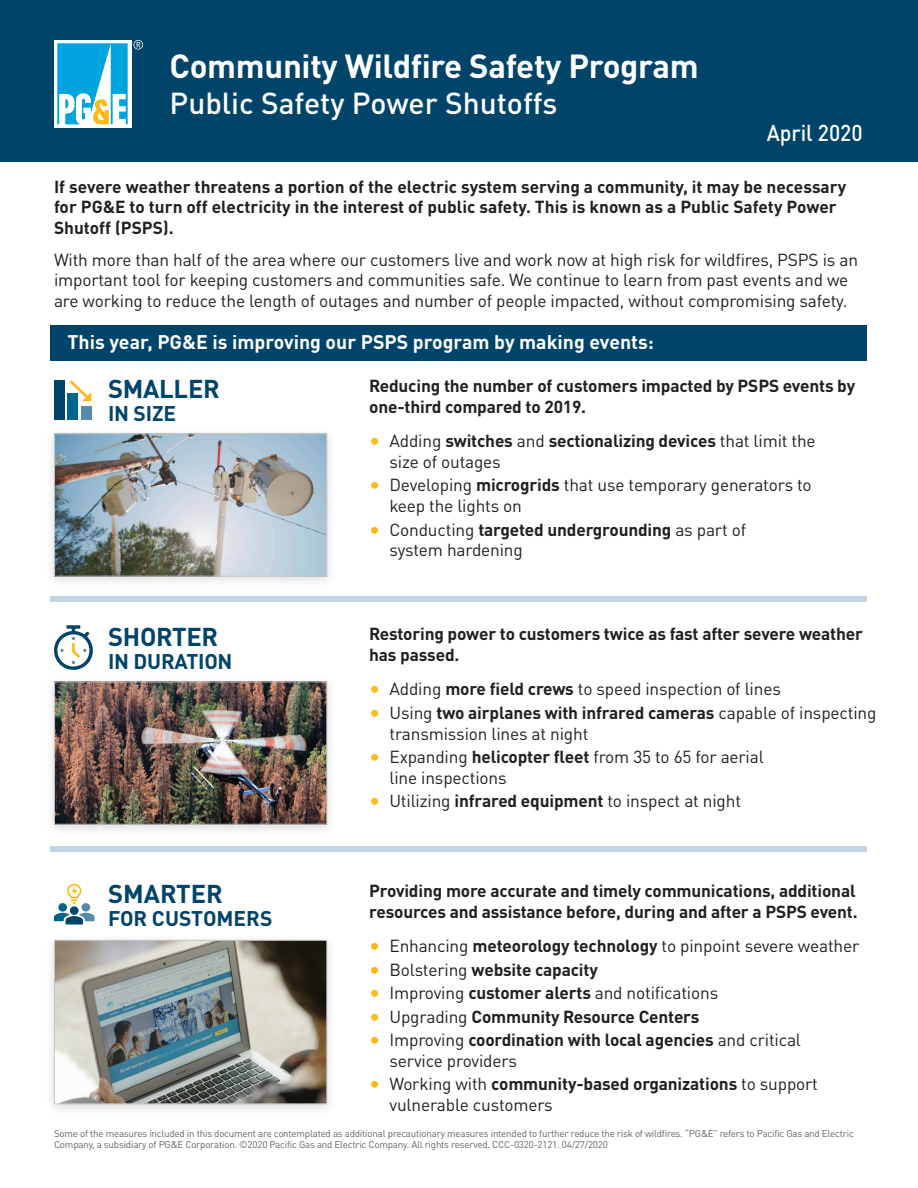
<style>
.page{position:relative;width:918px;height:1188px;background:#fff}
.page>*{position:absolute;margin:0;border:0;box-sizing:border-box;transform-origin:0 0}
.t1{font:700 33px "DINOT";letter-spacing:-.01em;color:#fff}
.t2{font:500 30px "DINOT";color:#fff}
.Body_Title{font:700 25.5px "DINOT";letter-spacing:-.01em;color:#00446a}
.Header_Date{font:500 22.65px "DINOT";color:#fff;scale:.93 1}
.Body_Title-2{font:700 21px "DINOT";letter-spacing:-.01em;color:#00446a}
.t3{font:700 19.5px "DINOT";color:#fff}
.Header_Title{font:17.25px/20.7px "DINOT";letter-spacing:-.01em;color:#231f20}
.Header_Title-2{font:700 17.25px/20.7px "DINOT";letter-spacing:-.01em;color:#231f20}
.disclaimer{font:9.75px/10.5px "DINOT";letter-spacing:-.02em;color:#636366}
.s1{font-size:21px;color:#fcb814}
.s2{font-weight:700}
.s3{font-weight:400;font-size:21px;color:#fcb814}
.s4{font-weight:400}
</style>
<div class="page">
<svg style="left:67px;top:884px;width:14px;height:20px"></svg>
<div style="left:81px;top:903px;width:9px;height:9px;background:#568aab;border-radius:50%"></div>
<div style="left:58px;top:903px;width:9px;height:9px;background:#01648a;border-radius:50%"></div>
<svg style="left:54px;top:913px;width:41px;height:12px"></svg>
<div style="left:70px;top:906px;width:9px;height:9px;background:#00446a;border-radius:50%"></div>
<div style="left:44px;top:933px;width:293px;height:184px;background:#231f20;opacity:.15"></div>
<img style="left:56px;top:942px;width:269px;height:160px">
<div style="left:54px;top:940px;width:273px;height:164px;border:1px solid #c7c8ca"></div>
<div style="left:44px;top:427px;width:293px;height:162px;background:#231f20;opacity:.15"></div>
<img style="left:56px;top:435px;width:269px;height:140px">
<div style="left:54px;top:433px;width:273px;height:144px;border:1px solid #c7c8ca"></div>
<div style="left:44px;top:675px;width:293px;height:162px;background:#231f20;opacity:.15"></div>
<img style="left:56px;top:683px;width:269px;height:140px">
<div style="left:54px;top:681px;width:273px;height:144px;border:1px solid #c7c8ca"></div>
<div style="left:54px;top:380px;width:10px;height:39px;background:#00446a"></div>
<div style="left:68px;top:393px;width:10px;height:26px;background:#01648a"></div>
<div style="left:82px;top:406px;width:10px;height:13px;background:#568aab"></div>
<svg style="left:69px;top:380px;width:22px;height:21px"></svg>
<div style="left:0;top:0;width:918px;height:162px;background:#00446a"></div>
<div style="left:54px;top:40px;width:77px;height:88px;background:#fff"></div>
<svg style="left:57px;top:40px;width:86px;height:84px"></svg>
<div style="left:51px;top:326px;width:816px;height:35px;background:#00446a"></div>
<div style="left:51px;top:597px;width:816px;height:5px;background:#c2d4e3"></div>
<div style="left:51px;top:846px;width:816px;height:5px;background:#c2d4e3"></div>
<svg style="left:54px;top:625px;width:39px;height:45px"></svg>
<p class="t1" style="left:170px;top:41px;width:531px">Community Wildfire Safety Program</p>
<p class="t2" style="left:170px;top:80px;width:389px">Public Safety Power Shutoffs</p>
<p class="Header_Date" style="left:767px;top:115px;width:105px">April 2020</p>
<p class="Header_Title-2" style="left:54px;top:175px;width:794px">If severe weather threatens a portion of the electric system serving a community, it may be necessary for PG&amp;E to turn off electricity in the interest of public safety. This is known as a Public Safety Power<br>Shutoff (PSPS).</p>
<p class="Header_Title" style="left:54px;top:248px;width:806px">With more than half of the area where our customers live and work now at high risk for wildfires, PSPS is an important tool for keeping customers and communities safe. We continue to learn from past events and we are working to reduce the length of outages and number of people impacted, without compromising safety.</p>
<p class="t3" style="left:68px;top:327px;width:588px">This year, PG&amp;E is improving our PSPS program by making events:</p>
<p class="Header_Title-2" style="left:369px;top:374px;width:488px">Reducing the number of customers impacted by PSPS events by one-third compared to 2019.</p>
<p class="Body_Title" style="left:108px;top:369px;width:113px">SMALLER</p>
<p class="Body_Title-2" style="left:108px;top:397px;width:70px">IN SIZE</p>
<p class="Body_Title" style="left:108px;top:617px;width:112px">SHORTER</p>
<p class="Body_Title-2" style="left:108px;top:645px;width:126px">IN DURATION</p>
<p class="Body_Title" style="left:108px;top:874px;width:116px">SMARTER</p>
<p class="Body_Title-2" style="left:108px;top:902px;width:166px">FOR CUSTOMERS</p>
<p class="Header_Title" style="left:389px;top:429px;width:428px;text-indent:-20px"><span class="s1">•</span> Adding <span class="s2">switches</span> and <span class="s2">sectionalizing devices</span> that limit the size of outages</p>
<p class="Header_Title" style="left:389px;top:473px;width:424px;text-indent:-20px"><span class="s1">•</span> Developing <span class="s2">microgrids</span> that use temporary generators to keep the lights on</p>
<p class="Header_Title" style="left:389px;top:517px;width:358px;text-indent:-20px"><span class="s1">•</span> Conducting <span class="s2">targeted undergrounding</span> as part of system hardening</p>
<p class="Header_Title-2" style="left:369px;top:622px;width:495px">Restoring power to customers twice as fast after severe weather has passed.</p>
<p class="Header_Title" style="left:369px;top:677px;width:413px"><span class="s1">•</span> Adding <span class="s2">more field crews</span> to speed inspection of lines</p>
<p class="Header_Title" style="left:389px;top:701px;width:489px;text-indent:-20px"><span class="s1">•</span> Using <span class="s2">two airplanes with infrared cameras</span> capable of inspecting transmission lines at night</p>
<p class="Header_Title" style="left:389px;top:745px;width:376px;text-indent:-20px"><span class="s1">•</span> Expanding <span class="s2">helicopter fleet</span> from 35 to 65 for aerial line inspections</p>
<p class="Header_Title" style="left:369px;top:789px;width:373px"><span class="s1">•</span> Utilizing <span class="s2">infrared equipment</span> to inspect at night</p>
<p class="Header_Title-2" style="left:369px;top:879px;width:490px">Providing more accurate and timely communications, additional resources and assistance before, during and after a PSPS event.</p>
<p class="Header_Title" style="left:369px;top:934px;width:492px"><span class="s1">•</span> Enhancing <span class="s2">meteorology technology</span> to pinpoint severe weather</p>
<p class="Header_Title-2" style="left:369px;top:958px;width:230px"><span class="s3">•</span> <span class="s4">Bolstering</span> website capacity</p>
<p class="Header_Title" style="left:369px;top:981px;width:350px"><span class="s1">•</span> Improving <span class="s2">customer alerts</span> and notifications</p>
<p class="Header_Title-2" style="left:369px;top:1004px;width:332px"><span class="s3">•</span> <span class="s4">Upgrading</span> Community Resource Centers</p>
<p class="Header_Title" style="left:389px;top:1028px;width:413px;text-indent:-20px"><span class="s1">•</span> Improving <span class="s2">coordination with local agencies</span> and critical service providers</p>
<p class="Header_Title" style="left:389px;top:1072px;width:430px;text-indent:-20px"><span class="s1">•</span> Working with <span class="s2">community-based organizations</span> to support vulnerable customers</p>
<p class="disclaimer" style="left:54px;top:1127px;width:801px">Some of the measures included in this document are contemplated as additional precautionary measures intended to further reduce the risk of wildfires. “PG&amp;E” refers to Pacific Gas and Electric<br>Company, a subsidiary of PG&amp;E Corporation. ©2020 Pacific Gas and Electric Company. All rights reserved. CCC-0320-2121. 04/27/2020</p>
</div>
